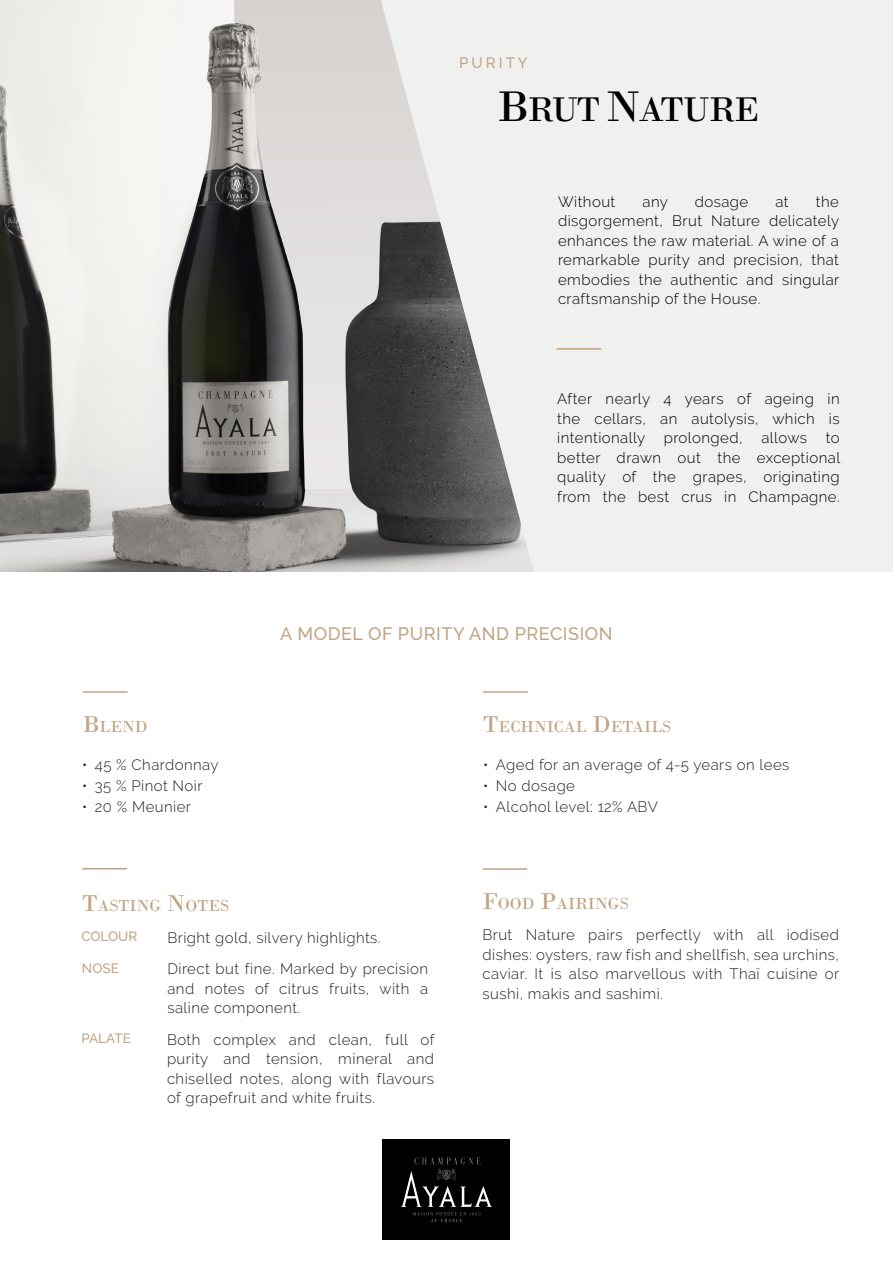
<style>
.page{position:relative;width:893px;height:1263px;background:#fff}
.page>*{position:absolute;margin:0;border:0;box-sizing:border-box;transform-origin:0 0}
.t1{font:36px "Bodoni";letter-spacing:-.04em;color:#000}
.t2{font:500 18px "Raleway";letter-spacing:.03em;color:#c1a483}
.t3{font:16.8px "Bodoni";color:#c1a483}
.t4{font:300 15px/19.5px "Raleway";letter-spacing:.03em;color:#231f20}
.t5{font:300 15px/19.5px "Raleway";letter-spacing:.03em;color:#000;text-align:justify}
.t6{font:500 15px "Raleway";letter-spacing:.2em;color:#c1a483}
.t7{font:500 13.5px "Raleway";color:#c1a483}
.s1{font-size:45px}
.s2{font-size:24px}
</style>
<div class="page">
<img style="left:0;top:0;width:380px;height:572px">
<svg style="left:380px;top:0;width:513px;height:572px;background:#dbdbd9"></svg>
<hr style="left:556px;top:348px;width:45px;height:2px;background:#c1a483">
<div style="left:383px;top:1140px;width:127px;height:100px;background:#000"></div>
<svg style="left:401px;top:1157px;width:91px;height:65px"></svg>
<hr style="left:82px;top:868px;width:45px;height:1px;background:#c1a483">
<hr style="left:482px;top:868px;width:45px;height:2px;background:#c1a483">
<hr style="left:483px;top:691px;width:45px;height:2px;background:#c1a483">
<hr style="left:83px;top:691px;width:45px;height:2px;background:#c1a483">
<p class="t6" style="left:459px;top:54px;width:70px">PURITY</p>
<p class="t1" style="left:498px;top:88px;width:263px"><span class="s1">B</span>RUT <span class="s1">N</span>ATURE</p>
<p class="t5" style="left:558px;top:192px;width:59px">Without</p>
<p class="t5" style="left:642px;top:192px;width:27px">any</p>
<p class="t5" style="left:695px;top:192px;width:55px">dosage</p>
<p class="t5" style="left:775px;top:192px;width:15px">at</p>
<p class="t5" style="left:816px;top:192px;width:25px">the</p>
<p class="t5" style="left:558px;top:211px;width:283px">disgorgement, Brut Nature delicately</p>
<p class="t5" style="left:558px;top:231px;width:283px">enhances the raw material. A wine of a remarkable purity and precision, that embodies the authentic and singular craftsmanship of the House.</p>
<p class="t5" style="left:557px;top:389px;width:284px">After nearly 4 years of ageing in the cellars, an autolysis, which is</p>
<p class="t5" style="left:557px;top:428px;width:284px">intentionally prolonged, allows to better drawn out the exceptional quality of the grapes, originating from the best crus in Champagne.</p>
<p class="t3" style="left:83px;top:716px;width:66px"><span class="s2">B</span>LEND</p>
<p class="t4" style="left:82px;top:755px;width:138px">• 45 % Chardonnay</p>
<p class="t4" style="left:82px;top:776px;width:122px">• 35 % Pinot Noir</p>
<p class="t4" style="left:82px;top:797px;width:110px">• 20 % Meunier</p>
<p class="t2" style="left:280px;top:623px;width:334px">A MODEL OF PURITY AND PRECISION</p>
<p class="t3" style="left:483px;top:716px;width:190px"><span class="s2">T</span>ECHNICAL <span class="s2">D</span>ETAILS</p>
<p class="t4" style="left:483px;top:754px;width:308px">• Aged for an average of 4-5 years on lees</p>
<p class="t4" style="left:483px;top:775px;width:93px">• No dosage</p>
<p class="t4" style="left:483px;top:796px;width:176px">• Alcohol level: 12% ABV</p>
<p class="t3" style="left:82px;top:895px;width:149px"><span class="s2">T</span>ASTING <span class="s2">N</span>OTES</p>
<p class="t7" style="left:81px;top:929px;width:57px">COLOUR</p>
<p class="t4" style="left:167px;top:927px;width:215px">Bright gold, silvery highlights.</p>
<p class="t7" style="left:82px;top:960px;width:38px">NOSE</p>
<p class="t4" style="left:167px;top:959px;width:262px">Direct but fine. Marked by precision</p>
<p class="t4" style="left:167px;top:978px;width:262px">and notes of citrus fruits, with a</p>
<p class="t4" style="left:167px;top:998px;width:134px">saline component.</p>
<p class="t4" style="left:167px;top:1029px;width:269px">Both complex and clean, full of</p>
<p class="t4" style="left:167px;top:1049px;width:269px">purity and tension, mineral and</p>
<p class="t4" style="left:167px;top:1068px;width:269px">chiselled notes, along with flavours of grapefruit and white fruits.</p>
<p class="t7" style="left:81px;top:1030px;width:51px">PALATE</p>
<p class="t3" style="left:482px;top:893px;width:148px"><span class="s2">F</span>OOD <span class="s2">P</span>AIRINGS</p>
<p class="t4" style="left:482px;top:925px;width:358px">Brut Nature pairs perfectly with all iodised</p>
<p class="t4" style="left:482px;top:944px;width:358px;text-align:justify">dishes: oysters, raw fish and shellfish, sea urchins, caviar. It is also marvellous with Thaï cuisine or sushi, makis and sashimi.</p>
</div>
